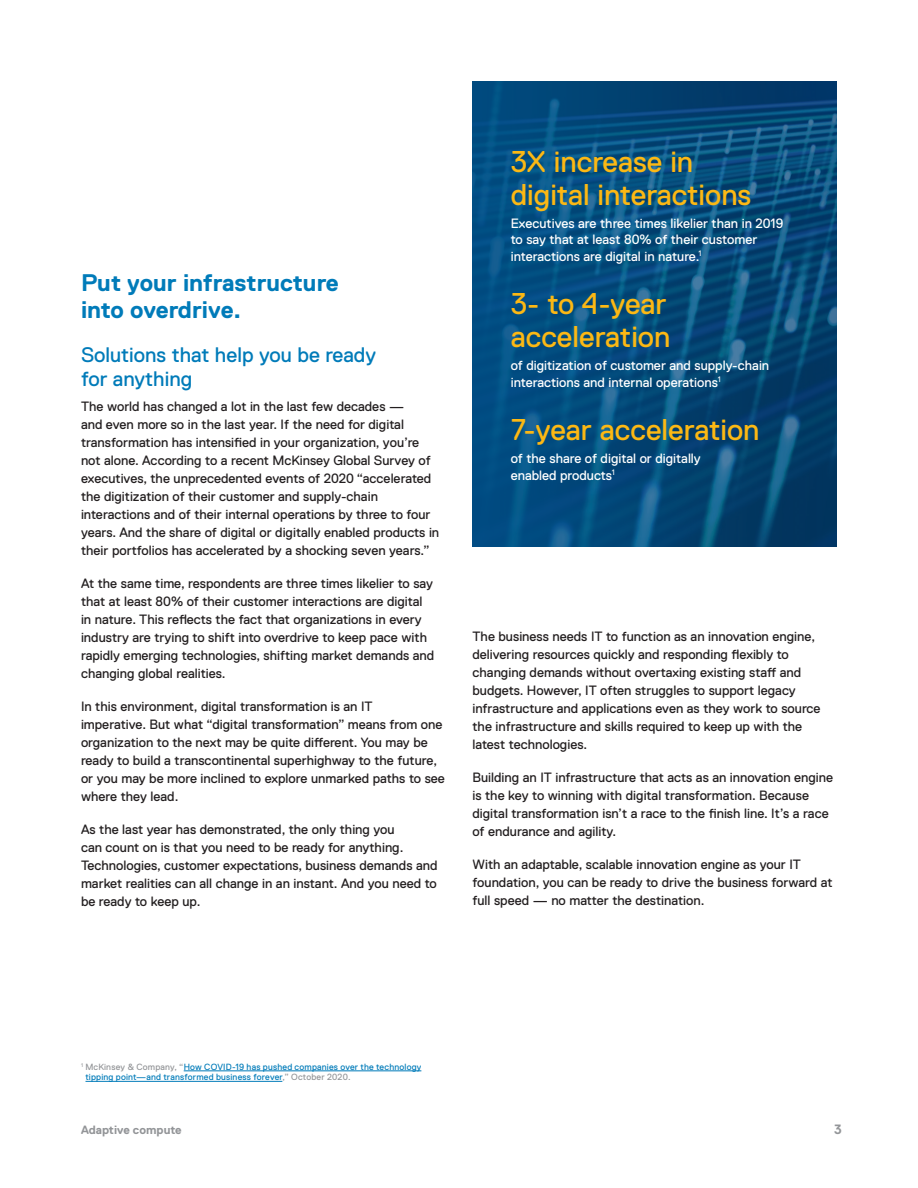
<style>
.page{position:relative;width:918px;height:1188px;background:#fff}
.page>*{position:absolute;margin:0;border:0;box-sizing:border-box;transform-origin:0 0}
.t1{font:30px/33px "Dell Replica";color:#fcb814}
.t2{font:700 24px/27px "Dell Replica";color:#007bb9}
.t3{font:21px/24px "Dell Replica";color:#007bb9}
.t4{font:13.5px/18px "Dell Replica";color:#231f20}
.t5{font:13.5px/16.5px "Dell Replica";color:#fff}
.t6{font:700 13.5px "Dell Replica";color:#939598}
.t7{font:700 12px "Dell Replica";color:#939598}
.t8{font:9px/10.5px "Dell Replica";letter-spacing:.02em;color:#007bb9}
.s1{color:#939598}
</style>
<div class="page">
<svg style="left:472px;top:81px;width:365px;height:465px;background:#054b7b"></svg>
<hr style="left:184px;top:1071px;width:237px;height:1px;background:#007bb9">
<hr style="left:86px;top:1081px;width:196px;height:1px;background:#007bb9">
<h2 class="t2" style="left:81px;top:269px;width:259px">Put your infrastructure into overdrive.</h2>
<h3 class="t3" style="left:81px;top:343px;width:297px">Solutions that help you be ready for anything</h3>
<p class="t4" style="left:81px;top:398px;width:360px">The world has changed a lot in the last few decades —<br>and even more so in the last year. If the need for digital transformation has intensified in your organization, you’re not alone. According to a recent McKinsey Global Survey of executives, the unprecedented events of 2020 “accelerated the digitization of their customer and supply-chain interactions and of their internal operations by three to four years. And the share of digital or digitally enabled products in their portfolios has accelerated by a shocking seven years.”</p>
<p class="t4" style="left:81px;top:574px;width:355px">At the same time, respondents are three times likelier to say that at least 80% of their customer interactions are digital in nature. This reflects the fact that organizations in every industry are trying to shift into overdrive to keep pace with rapidly emerging technologies, shifting market demands and changing global realities.</p>
<p class="t4" style="left:81px;top:697px;width:365px">In this environment, digital transformation is an IT<br>imperative. But what “digital transformation” means from one organization to the next may be quite different. You may be ready to build a transcontinental superhighway to the future, or you may be more inclined to explore unmarked paths to see where they lead.</p>
<p class="t4" style="left:81px;top:820px;width:358px">As the last year has demonstrated, the only thing you<br>can count on is that you need to be ready for anything.<br>Technologies, customer expectations, business demands and market realities can all change in an instant. And you need to be ready to keep up.</p>
<h1 class="t1" style="left:511px;top:145px;width:242px">3X increase in digital interactions</h1>
<p class="t5" style="left:511px;top:215px;width:274px">Executives are three times likelier than in 2019 to say that at least 80% of their customer interactions are digital in nature.<sup>1</sup></p>
<h1 class="t1" style="left:511px;top:287px;width:161px">3- to 4-year acceleration</h1>
<p class="t5" style="left:511px;top:358px;width:260px">of digitization of customer and supply-chain interactions and internal operations<sup>1</sup></p>
<h1 class="t1" style="left:511px;top:413px;width:250px">7-year acceleration</h1>
<p class="t5" style="left:511px;top:451px;width:192px">of the share of digital or digitally enabled products<sup>1</sup></p>
<p class="t4" style="left:472px;top:627px;width:350px">The business needs IT to function as an innovation engine, delivering resources quickly and responding flexibly to changing demands without overtaxing existing staff and budgets. However, IT often struggles to support legacy infrastructure and applications even as they work to source the infrastructure and skills required to keep up with the latest technologies.</p>
<p class="t4" style="left:472px;top:768px;width:362px">Building an IT infrastructure that acts as an innovation engine is the key to winning with digital transformation. Because digital transformation isn’t a race to the finish line. It’s a race of endurance and agility.</p>
<p class="t4" style="left:472px;top:855px;width:362px">With an adaptable, scalable innovation engine as your IT foundation, you can be ready to drive the business forward at full speed — no matter the destination.</p>
<p class="t8" style="left:86px;top:1061px;width:337px;text-indent:-5px"><sup>1</sup> <span class="s1">McKinsey &amp; Company, “</span>How COVID-19 has pushed companies over the technology tipping point—and transformed business forever<span class="s1">,” October 2020.</span></p>
<p class="t7" style="left:81px;top:1123px;width:102px">Adaptive compute</p>
<p class="t6" style="left:834px;top:1122px;width:9px">3</p>
</div>
